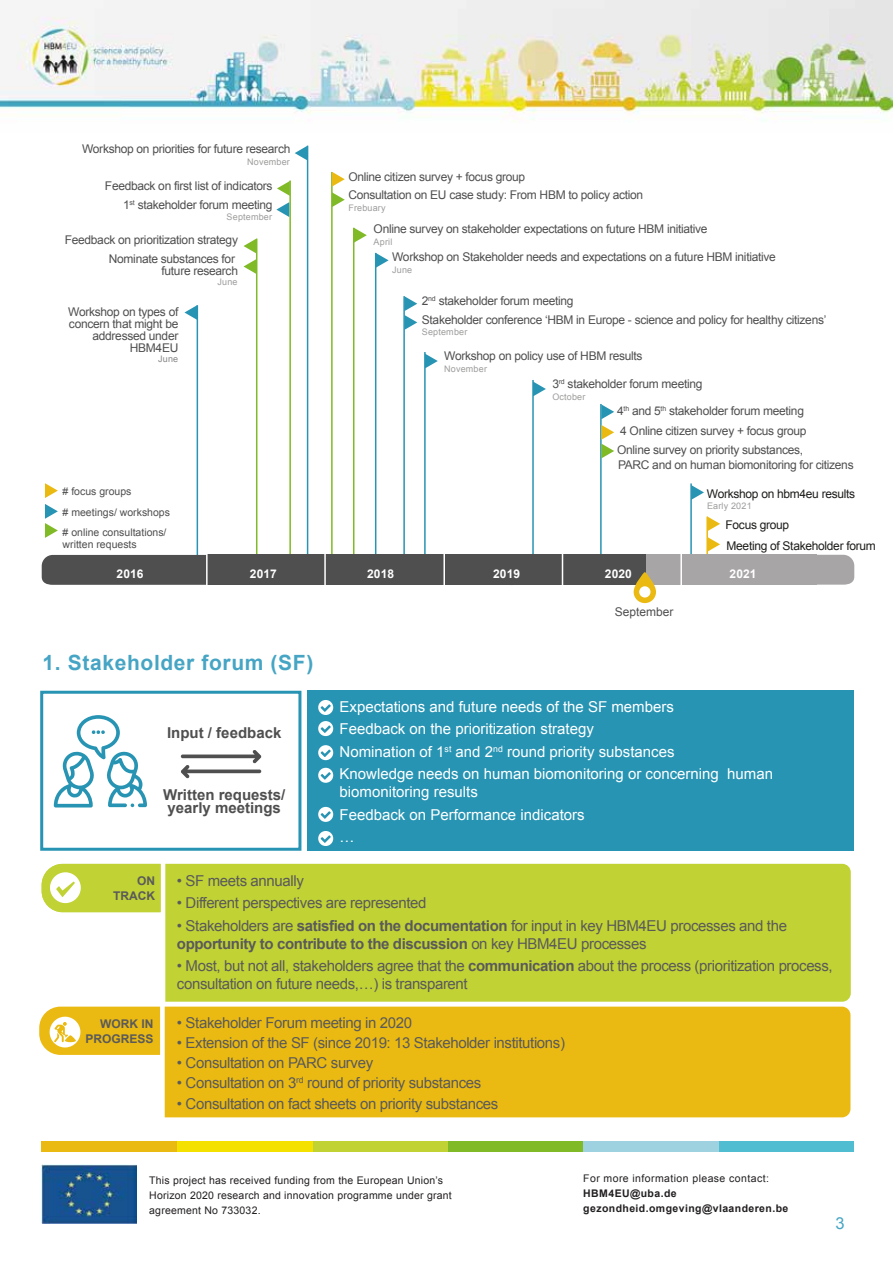
<style>
.page{position:relative;width:893px;height:1263px;background:#fff}
.page>*{position:absolute;margin:0;border:0;box-sizing:border-box;transform-origin:0 0}
.t1{font:700 21px "Arial";letter-spacing:.03em;color:#46a5c4}
.t2{font:16.5px "Arial";color:#46a5c4}
.t3{font:15px/18px "Arial";letter-spacing:-.025em;color:#5a5a5a}
.t4{font:15px/22.5px "Arial";color:#fff}
.t5{font:700 15px/13.5px "Arial";color:#4f4f4f}
.t6{font:12px/18.8px "Arial";letter-spacing:-.025em;color:#4f4f4f}
.t7{font:12px/20.4px "Arial";letter-spacing:-.025em;color:#1d1d1b}
.t8{font:700 12px "Arial";letter-spacing:.01em;color:#fff}
.t9{font:700 12px/15px "Arial";color:#5a5a5a;text-align:right}
.t10{font:12px "Arial";color:#4f4f4f}
.t11{font:10.5px/15px "Arial";letter-spacing:.02em;color:#221f20}
.t12{font:10.5px/20.1px "Arial";color:#4f4f4f}
.t13{font:700 10.5px/15px "Arial";letter-spacing:.04em;color:#221f20}
.t14{font:10.5px "Arial";letter-spacing:.04em;color:#221f20}
.t15{font:9px "Arial";letter-spacing:.02em;color:#9d9d9c}
.t16{font:9px "Arial";color:#878787}
.s1{font-weight:700}
</style>
<div class="page">
<div style="left:718px;top:1141px;width:136px;height:10px;background:#50bdd0"></div>
<div style="left:583px;top:1141px;width:135px;height:10px;background:#9fd2e0"></div>
<div style="left:448px;top:1141px;width:135px;height:10px;background:#80ba27"></div>
<div style="left:312px;top:1141px;width:136px;height:10px;background:#c1d235"></div>
<div style="left:177px;top:1141px;width:135px;height:10px;background:#f4e100"></div>
<div style="left:41px;top:1141px;width:136px;height:10px;background:#ebba12"></div>
<img style="left:41px;top:1164px;width:96px;height:59px">
<img style="left:0;top:0;width:893px;height:122px">
<hr style="left:256px;top:239px;width:1px;height:319px;background:#80ba27">
<hr style="left:289px;top:181px;width:2px;height:380px;background:#80ba27">
<hr style="left:307px;top:146px;width:1px;height:415px;background:#2894b3">
<hr style="left:197px;top:305px;width:1px;height:256px;background:#2894b3">
<hr style="left:331px;top:172px;width:2px;height:389px;background:#80ba27">
<hr style="left:353px;top:228px;width:1px;height:333px;background:#80ba27">
<hr style="left:375px;top:253px;width:1px;height:320px;background:#2894b3">
<hr style="left:403px;top:296px;width:2px;height:258px;background:#2894b3">
<hr style="left:424px;top:352px;width:2px;height:206px;background:#2894b3">
<div style="left:308px;top:690px;width:546px;height:161px;background:#2894b3"></div>
<svg style="left:318px;top:700px;width:15px;height:15px"></svg>
<svg style="left:318px;top:721px;width:15px;height:15px"></svg>
<svg style="left:318px;top:745px;width:15px;height:15px"></svg>
<svg style="left:318px;top:768px;width:15px;height:15px"></svg>
<svg style="left:318px;top:807px;width:15px;height:15px"></svg>
<svg style="left:318px;top:831px;width:15px;height:15px"></svg>
<svg style="left:181px;top:750px;width:80px;height:28px"></svg>
<div style="left:40px;top:691px;width:261px;height:160px;border:3px solid #2894b3"></div>
<svg style="left:54px;top:715px;width:93px;height:92px"></svg>
<div style="left:165px;top:864px;width:686px;height:138px;background:#c1d235"></div>
<svg style="left:42px;top:864px;width:119px;height:48px;background:#c9d852"></svg>
<div style="left:165px;top:1006px;width:685px;height:111px;background:#ebba12"></div>
<svg style="left:39px;top:1006px;width:121px;height:49px;background:#edc434"></svg>
<svg style="left:244px;top:239px;width:12px;height:14px"></svg>
<svg style="left:244px;top:259px;width:12px;height:15px"></svg>
<svg style="left:277px;top:181px;width:13px;height:15px"></svg>
<svg style="left:184px;top:305px;width:13px;height:15px"></svg>
<svg style="left:276px;top:202px;width:13px;height:15px"></svg>
<svg style="left:295px;top:146px;width:12px;height:15px"></svg>
<svg style="left:376px;top:253px;width:13px;height:15px"></svg>
<svg style="left:404px;top:296px;width:13px;height:34px"></svg>
<svg style="left:426px;top:354px;width:12px;height:14px"></svg>
<hr style="left:532px;top:380px;width:2px;height:182px;background:#2894b3">
<svg style="left:533px;top:381px;width:13px;height:15px"></svg>
<svg style="left:354px;top:228px;width:13px;height:15px"></svg>
<svg style="left:332px;top:172px;width:13px;height:35px"></svg>
<hr style="left:600px;top:404px;width:2px;height:157px;background:#2894b3">
<svg style="left:601px;top:404px;width:13px;height:15px"></svg>
<svg style="left:601px;top:425px;width:13px;height:33px"></svg>
<svg style="left:45px;top:483px;width:13px;height:15px"></svg>
<svg style="left:45px;top:504px;width:13px;height:34px"></svg>
<hr style="left:690px;top:483px;width:2px;height:79px;background:#2894b3">
<svg style="left:691px;top:485px;width:13px;height:15px"></svg>
<hr style="left:706px;top:517px;width:2px;height:52px;background:#ebba12">
<svg style="left:707px;top:516px;width:13px;height:15px"></svg>
<div style="left:42px;top:555px;width:164px;height:30px;background:#4f4f4f"></div>
<div style="left:207px;top:554px;width:438px;height:31px;background:#4f4f4f"></div>
<hr style="left:206px;top:553px;width:2px;height:32px;background:#fff">
<hr style="left:324px;top:553px;width:2px;height:32px;background:#fff">
<hr style="left:443px;top:553px;width:2px;height:32px;background:#fff">
<svg style="left:532px;top:537px;width:322px;height:66px"></svg>
<p class="t6" style="left:82px;top:139px;width:210px">Workshop on priorities for future research</p>
<p class="t15" style="left:247px;top:155px;width:44px">November</p>
<p class="t6" style="left:105px;top:176px;width:169px;text-align:right">Feedback on first list of indicators<br>1<sup>st</sup> stakeholder forum meeting</p>
<p class="t15" style="left:227px;top:211px;width:47px">September</p>
<p class="t6" style="left:65px;top:231px;width:175px;text-align:right">Feedback on prioritization strategy<br>Nominate substances for</p>
<p class="t6" style="left:162px;top:262px;width:78px">future research</p>
<p class="t15" style="left:217px;top:276px;width:22px">June</p>
<p class="t6" style="left:68px;top:306px;width:112px;line-height:12px;text-align:right">Workshop on types of concern that might be addressed under<br>HBM4EU</p>
<p class="t16" style="left:158px;top:353px;width:22px">June</p>
<p class="t12" style="left:63px;top:481px;width:70px"># focus groups</p>
<p class="t12" style="left:63px;top:502px;width:109px"># meetings/ workshops # online consultations/</p>
<p class="t12" style="left:63px;top:534px;width:76px">written requests</p>
<p class="t6" style="left:348px;top:167px;width:296px">Online citizen survey + focus group<br>Consultation on EU case study: From HBM to policy action</p>
<p class="t15" style="left:348px;top:202px;width:39px">Frebuary</p>
<p class="t6" style="left:374px;top:220px;width:335px">Online survey on stakeholder expectations on future HBM initiative</p>
<p class="t15" style="left:374px;top:236px;width:20px">April</p>
<p class="t6" style="left:392px;top:248px;width:385px">Workshop on Stakeholder needs and expectations on a future HBM initiative</p>
<p class="t15" style="left:392px;top:264px;width:22px">June</p>
<p class="t6" style="left:422px;top:292px;width:406px">2<sup>nd</sup> stakeholder forum meeting<br>Stakeholder conference ‘HBM in Europe - science and policy for healthy citizens’</p>
<p class="t15" style="left:422px;top:326px;width:47px">September</p>
<p class="t6" style="left:444px;top:347px;width:200px">Workshop on policy use of HBM results</p>
<p class="t15" style="left:444px;top:363px;width:44px">November</p>
<p class="t6" style="left:552px;top:375px;width:152px">3<sup>rd</sup> stakeholder forum meeting</p>
<p class="t15" style="left:552px;top:391px;width:35px">October</p>
<p class="t6" style="left:617px;top:401px;width:191px;line-height:19.4px">4<sup>th</sup> and 5<sup>th</sup> stakeholder forum meeting<br>4 Online citizen survey + focus group<br>Online survey on priority substances,</p>
<p class="t6" style="left:618px;top:455px;width:237px">PARC and on human biomonitoring for citizens</p>
<p class="t7" style="left:707px;top:484px;width:150px">Workshop on hbm4eu results</p>
<p class="t7" style="left:726px;top:515px;width:152px">Focus group<br>Meeting of Stakeholder forum</p>
<p class="t15" style="left:707px;top:499px;width:46px">Early 2021</p>
<p class="t8" style="left:117px;top:566px;width:29px">2016</p>
<p class="t8" style="left:250px;top:566px;width:29px">2017</p>
<p class="t8" style="left:367px;top:566px;width:29px">2018</p>
<p class="t8" style="left:493px;top:566px;width:29px">2019</p>
<p class="t8" style="left:605px;top:566px;width:29px">2020</p>
<p class="t8" style="left:730px;top:566px;width:29px">2021</p>
<p class="t10" style="left:615px;top:603px;width:60px">September</p>
<h1 class="t1" style="left:43px;top:649px;width:272px">1. Stakeholder forum (SF)</h1>
<p class="t5" style="left:167px;top:726px;width:116px">Input / feedback</p>
<p class="t5" style="left:163px;top:788px;width:124px">Written requests/ yearly meetings</p>
<p class="t4" style="left:340px;top:695px;width:435px">Expectations and future needs of the SF members<br>Feedback on the prioritization strategy<br>Nomination of 1<sup>st</sup> and 2<sup>nd</sup> round priority substances<br>Knowledge needs on human biomonitoring or concerning human</p>
<p class="t4" style="left:340px;top:781px;width:247px">biomonitoring results<br>Feedback on Performance indicators …</p>
<p class="t9" style="left:113px;top:873px;width:43px">ON<br>TRACK</p>
<p class="t3" style="left:177px;top:871px;width:128px">• SF meets annually</p>
<p class="t3" style="left:177px;top:894px;width:251px">• Different perspectives are represented</p>
<p class="t3" style="left:177px;top:916px;width:612px">• Stakeholders are <span class="s1">satisfied on the documentation</span> for input in key HBM4EU processes and the <span class="s1">opportunity to contribute to the discussion</span> on key HBM4EU processes</p>
<p class="t3" style="left:177px;top:957px;width:657px">• Most, but not all, stakeholders agree that the <span class="s1">communication</span> about the process (prioritization process, consultation on future needs,…) is transparent</p>
<p class="t9" style="left:85px;top:1017px;width:70px">WORK IN<br>PROGRESS</p>
<p class="t3" style="left:177px;top:1013px;width:237px">• Stakeholder Forum meeting in 2020</p>
<p class="t3" style="left:177px;top:1034px;width:390px">• Extension of the SF (since 2019: 13 Stakeholder institutions)</p>
<p class="t3" style="left:177px;top:1054px;width:198px">• Consultation on PARC survey</p>
<p class="t3" style="left:177px;top:1074px;width:306px">• Consultation on 3<sup>rd</sup> round of priority substances</p>
<p class="t3" style="left:177px;top:1094px;width:323px">• Consultation on fact sheets on priority substances</p>
<p class="t11" style="left:149px;top:1173px;width:304px">This project has received funding from the European Union’s<br>Horizon 2020 research and innovation programme under grant agreement No 733032.</p>
<p class="t14" style="left:583px;top:1171px;width:187px">For more information please contact:</p>
<p class="t13" style="left:583px;top:1186px;width:207px">HBM4EU@uba.de gezondheid.omgeving@vlaanderen.be</p>
<h2 class="t2" style="left:835px;top:1212px;width:11px">3</h2>
</div>
